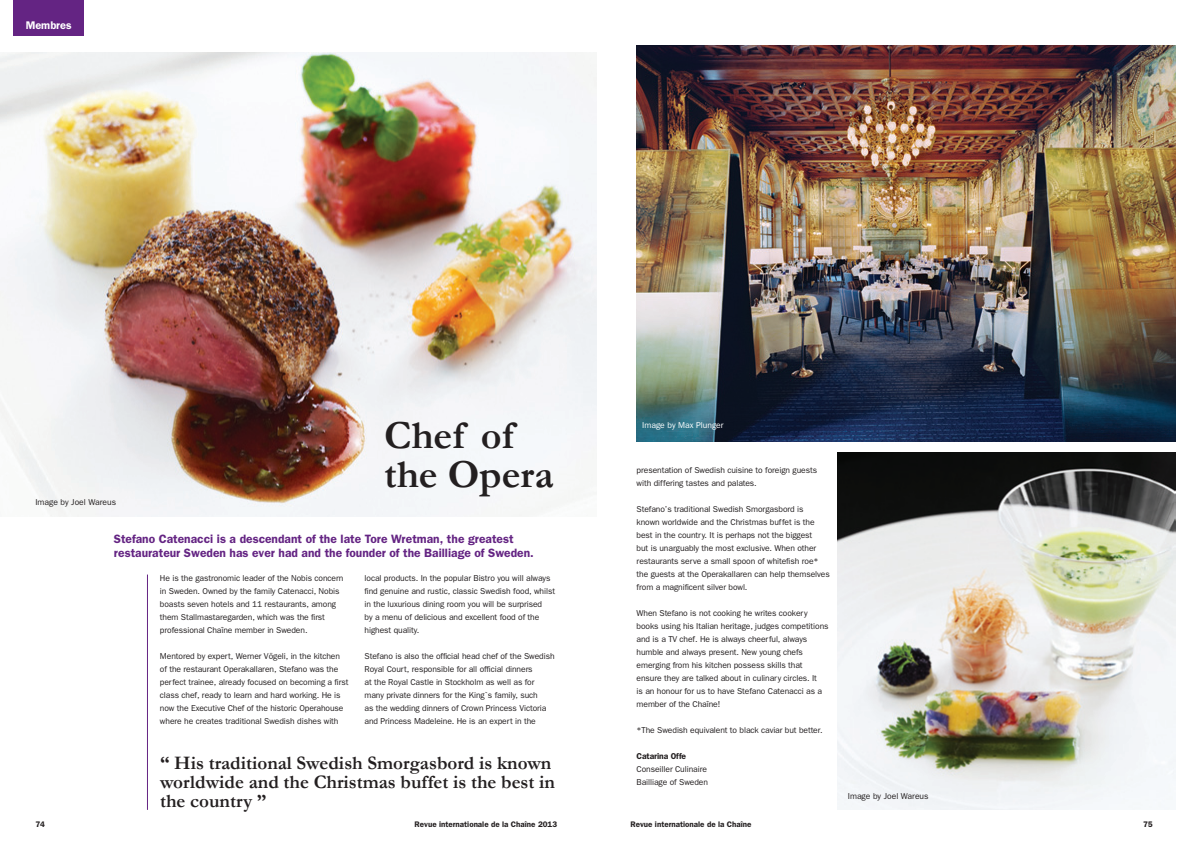
<style>
.page{position:relative;width:1191px;height:842px;background:#fff}
.page>*{position:absolute;margin:0;border:0;box-sizing:border-box;transform-origin:0 0}
.t1{font:700 40.1px "Garamond";color:#231f20}
.t2{font:700 19.2px/19px "Garamond";color:#231f20}
.t3{font:600 12.1px/14.4px "Franklin Gothic";color:#642483}
.t4{font:600 11.1px "Franklin Gothic";color:#fff}
.t5{font:8.6px/13px "Franklin Gothic";letter-spacing:-.01em;color:#231f20}
.t6{font:8.6px "Franklin Gothic";color:#fff}
.t7{font:600 8.6px "Franklin Gothic";letter-spacing:-.01em;color:#231f20}
.t8{font:600 8.1px "Franklin Gothic";color:#231f20}
</style>
<div class="page">
<img style="left:636px;top:45px;width:539px;height:396px">
<div style="left:13px;top:0;width:71px;height:35px;background:#642483"></div>
<hr style="left:147px;top:574px;width:1px;height:236px;background:#642483">
<img style="left:0;top:52px;width:597px;height:464px">
<img style="left:838px;top:453px;width:337px;height:357px">
<p class="t4" style="left:26px;top:18px;width:47px">Membres</p>
<p class="t1" style="left:384px;top:412px;width:131px">Chef of</p>
<p class="t1" style="left:384px;top:450px;width:171px">the Opera</p>
<p class="t3" style="left:114px;top:531px;width:421px">Stefano Catenacci is a descendant of the late Tore Wretman, the greatest restaurateur Sweden has ever had and the founder of the Bailliage of Sweden.</p>
<p class="t5" style="left:35px;top:496px;width:82px">Image by Joel Wareus</p>
<p class="t5" style="left:160px;top:572px;width:185px">He is the gastronomic leader of the Nobis concern in Sweden. Owned by the family Catenacci, Nobis boasts seven hotels and 11 restaurants, among them Stallmastaregarden, which was the first professional Chaîne member in Sweden.</p>
<p class="t5" style="left:160px;top:650px;width:190px">Mentored by expert, Werner Vögeli, in the kitchen of the restaurant Operakallaren, Stefano was the perfect trainee, already focused on becoming a first class chef, ready to learn and hard working. He is now the Executive Chef of the historic Operahouse where he creates traditional Swedish dishes with</p>
<p class="t5" style="left:364px;top:572px;width:192px">local products. In the popular Bistro you will always find genuine and rustic, classic Swedish food, whilst in the luxurious dining room you will be surprised<br>by a menu of delicious and excellent food of the highest quality.</p>
<p class="t5" style="left:364px;top:650px;width:191px">Stefano is also the official head chef of the Swedish Royal Court, responsible for all official dinners<br>at the Royal Castle in Stockholm as well as for many private dinners for the King`s family, such<br>as the wedding dinners of Crown Princess Victoria and Princess Madeleine. He is an expert in the</p>
<p class="t2" style="left:160px;top:753px;width:396px">“ His traditional Swedish Smorgasbord is known worldwide and the Christmas buffet is the best in the country ”</p>
<p class="t6" style="left:642px;top:420px;width:83px">Image by Max Plunger</p>
<p class="t5" style="left:636px;top:463px;width:182px">presentation of Swedish cuisine to foreign guests with differing tastes and palates.</p>
<p class="t5" style="left:636px;top:502px;width:195px">Stefano’s traditional Swedish Smorgasbord is<br>known worldwide and the Christmas buffet is the best in the country. It is perhaps not the biggest<br>but is unarguably the most exclusive. When other restaurants serve a small spoon of whitefish roe* the guests at the Operakallaren can help themselves from a magnificent silver bowl.</p>
<p class="t5" style="left:636px;top:606px;width:193px">When Stefano is not cooking he writes cookery books using his Italian heritage, judges competitions and is a TV chef. He is always cheerful, always humble and always present. New young chefs emerging from his kitchen possess skills that ensure they are talked about in culinary circles. It<br>is an honour for us to have Stefano Catenacci as a member of the Chaîne!</p>
<p class="t5" style="left:636px;top:723px;width:187px">*The Swedish equivalent to black caviar but better.</p>
<p class="t7" style="left:636px;top:751px;width:51px">Catarina Offe</p>
<p class="t5" style="left:636px;top:762px;width:72px">Conseiller Culinaire</p>
<p class="t5" style="left:636px;top:775px;width:73px">Bailliage of Sweden</p>
<p class="t5" style="left:848px;top:790px;width:82px">Image by Joel Wareus</p>
<p class="t8" style="left:35px;top:820px;width:11px">74</p>
<p class="t8" style="left:414px;top:820px;width:144px">Revue internationale de la Chaîne 2013</p>
<p class="t8" style="left:630px;top:820px;width:122px">Revue internationale de la Chaîne</p>
<p class="t8" style="left:1143px;top:820px;width:11px">75</p>
</div>
